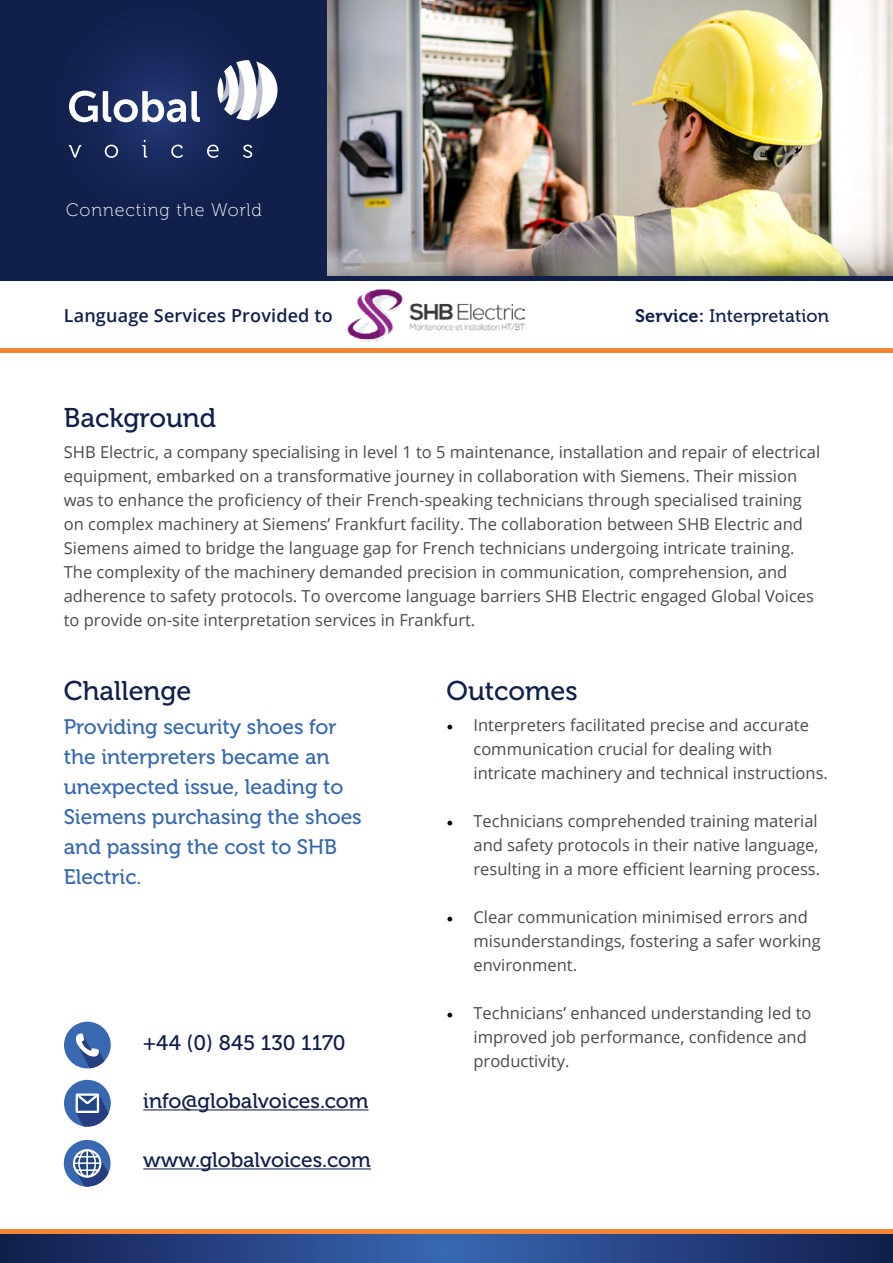
<style>
.page{position:relative;width:893px;height:1263px;background:#fff}
.page>*{position:absolute;margin:0;border:0;box-sizing:border-box;transform-origin:0 0}
.t1{font:27px "Museo 500";color:#111f4b}
.t2{font:21px/30px "Museo 500";color:#3768b0}
.t3{font:21px "Museo 500";color:#111f4b}
.t4{font:600 18px "Open Sans";letter-spacing:.01em;color:#111f4b}
.t5{font:18px "Museo 500";letter-spacing:.01em;color:#111f4b}
.t6{font:18px "Museo 100";letter-spacing:.055em;color:#fff}
.t7{font:16.5px/24px "Open Sans";color:#4a4a49}
.s1{font-family:"Museo 700"}
.s2{font-family:"Minion Pro";font-size:18px;color:#000}
</style>
<div class="page">
<img style="left:326px;top:0;width:567px;height:276px">
<svg style="left:0;top:1234px;width:893px;height:29px;background:#254180"></svg>
<hr style="left:0;top:1230px;width:893px;height:4px;background:#f58435">
<hr style="left:0;top:276px;width:893px;height:4px;background:#111f4b">
<svg style="left:0;top:0;width:326px;height:276px;background:#12214e"></svg>
<svg style="left:217px;top:77px;width:6px;height:26px"></svg>
<svg style="left:220px;top:60px;width:57px;height:60px"></svg>
<svg style="left:69px;top:91px;width:131px;height:31px"></svg>
<svg style="left:69px;top:145px;width:12px;height:13px"></svg>
<svg style="left:105px;top:145px;width:13px;height:13px"></svg>
<svg style="left:142px;top:140px;width:5px;height:18px"></svg>
<svg style="left:171px;top:145px;width:12px;height:13px"></svg>
<svg style="left:207px;top:145px;width:12px;height:13px"></svg>
<svg style="left:243px;top:145px;width:9px;height:13px"></svg>
<hr style="left:143px;top:1109px;width:226px;height:1px;background:#111f4b">
<hr style="left:143px;top:1168px;width:228px;height:1px;background:#111f4b">
<div style="left:64px;top:1080px;width:47px;height:46px;background:#3869b0;border-radius:50%"></div>
<svg style="left:75px;top:1092px;width:34px;height:34px"></svg>
<div style="left:64px;top:1022px;width:47px;height:46px;background:#3869b0;border-radius:50%"></div>
<svg style="left:74px;top:1033px;width:30px;height:35px"></svg>
<hr style="left:0;top:349px;width:893px;height:4px;background:#f58435">
<img style="left:348px;top:289px;width:177px;height:52px">
<svg style="left:63px;top:1139px;width:48px;height:48px"></svg>
<p class="t6" style="left:66px;top:201px;width:197px">Connecting the World</p>
<p class="t4" style="left:64px;top:303px;width:271px">Language Services Provided to</p>
<p class="t5" style="left:635px;top:306px;width:196px"><span class="s1">Service:</span> Interpretation</p>
<h1 class="t1" style="left:64px;top:403px;width:154px">Background</h1>
<p class="t7" style="left:64px;top:440px;width:758px">SHB Electric, a company specialising in level 1 to 5 maintenance, installation and repair of electrical equipment, embarked on a transformative journey in collaboration with Siemens. Their mission was to enhance the proficiency of their French-speaking technicians through specialised training on complex machinery at Siemens’ Frankfurt facility. The collaboration between SHB Electric and Siemens aimed to bridge the language gap for French technicians undergoing intricate training.<br>The complexity of the machinery demanded precision in communication, comprehension, and adherence to safety protocols. To overcome language barriers SHB Electric engaged Global Voices to provide on-site interpretation services in Frankfurt.</p>
<h1 class="t1" style="left:64px;top:676px;width:129px">Challenge</h1>
<p class="t2" style="left:64px;top:712px;width:300px">Providing security shoes for the interpreters became an unexpected issue, leading to<br>Siemens purchasing the shoes and passing the cost to SHB<br>Electric.</p>
<p class="t3" style="left:143px;top:1031px;width:204px">+44 (0) 845 130 1170</p>
<p class="t3" style="left:143px;top:1089px;width:227px">info@globalvoices.com</p>
<p class="t3" style="left:143px;top:1148px;width:229px">www.globalvoices.com</p>
<h1 class="t1" style="left:446px;top:676px;width:133px">Outcomes</h1>
<p class="t7" style="left:473px;top:713px;width:356px;text-indent:-27px"><span class="s2">•</span> Interpreters facilitated precise and accurate communication crucial for dealing with intricate machinery and technical instructions.</p>
<p class="t7" style="left:473px;top:809px;width:348px;text-indent:-27px"><span class="s2">•</span> Technicians comprehended training material and safety protocols in their native language, resulting in a more efficient learning process.</p>
<p class="t7" style="left:473px;top:905px;width:349px;text-indent:-27px"><span class="s2">•</span> Clear communication minimised errors and misunderstandings, fostering a safer working environment.</p>
<p class="t7" style="left:473px;top:1001px;width:340px;text-indent:-27px"><span class="s2">•</span> Technicians’ enhanced understanding led to improved job performance, confidence and productivity.</p>
</div>
